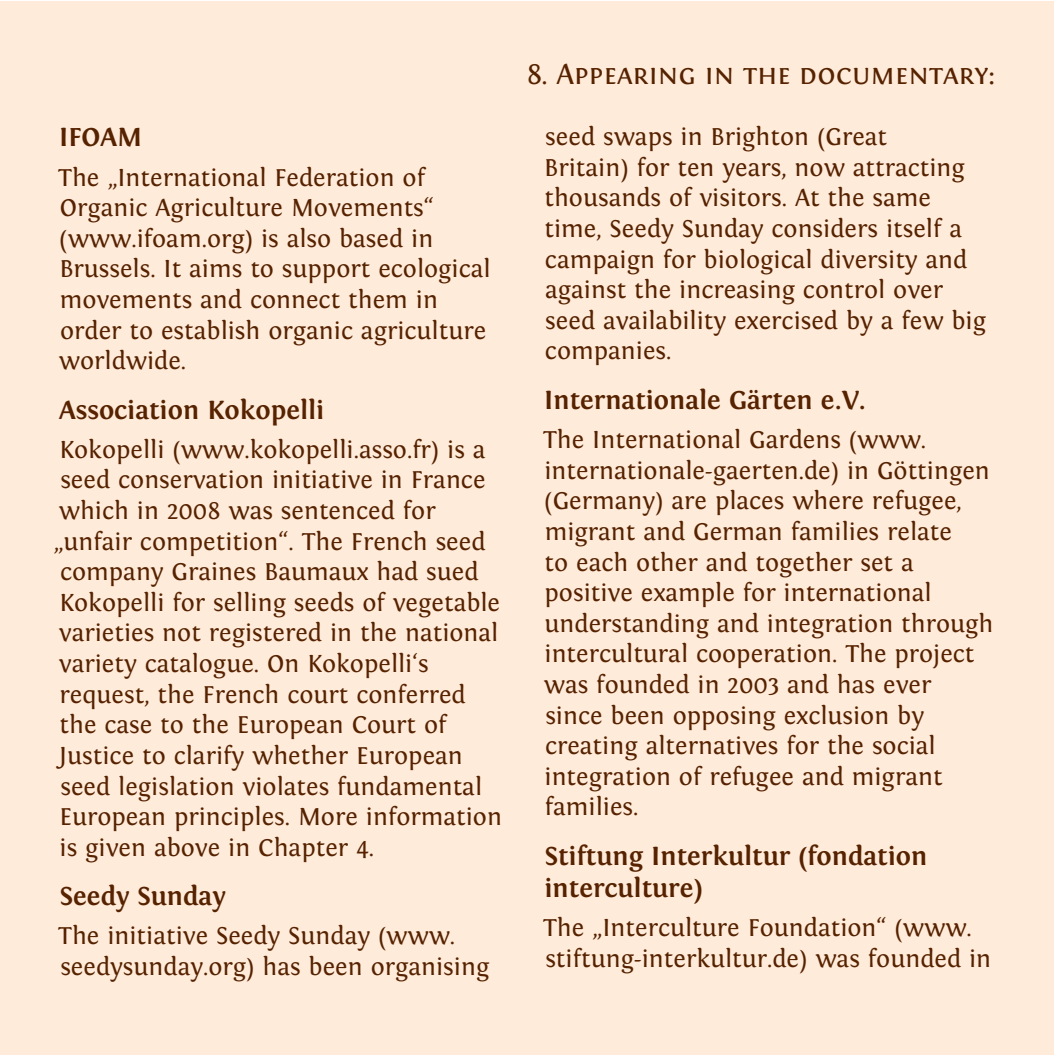
<style>
.page{position:relative;width:1055px;height:1055px;background:#fff}
.page>*{position:absolute;margin:0;border:0;box-sizing:border-box;transform-origin:0 0}
.t1{font:30px "Fontin Small Caps";color:#562200}
.t2{font:700 27px/32.4px "Fontin";color:#562200}
.t3{font:25.5px/30.6px "Fontin";color:#562200}
</style>
<div class="page">
<div style="left:0;top:2px;width:1053px;height:1052px;background:#ffebda"></div>
<p class="t2" style="left:59px;top:122px;width:84px">IFOAM</p>
<p class="t3" style="left:58px;top:162px;width:434px">The „International Federation of<br>Organic Agriculture Movements“ (www.ifoam.org) is also based in<br>Brussels. It aims to support ecological movements and connect them in order to establish organic agriculture worldwide.</p>
<p class="t2" style="left:59px;top:394px;width:267px">Association Kokopelli</p>
<p class="t3" style="left:53px;top:434px;width:450px">Kokopelli (www.kokopelli.asso.fr) is a seed conservation initiative in France which in 2008 was sentenced for „unfair competition“. The French seed company Graines Baumaux had sued Kokopelli for selling seeds of vegetable varieties not registered in the national variety catalogue. On Kokopelli‘s request, the French court conferred the case to the European Court of Justice to clarify whether European seed legislation violates fundamental European principles. More information is given above in Chapter 4.</p>
<p class="t2" style="left:60px;top:880px;width:167px">Seedy Sunday</p>
<p class="t3" style="left:58px;top:921px;width:433px">The initiative Seedy Sunday (www. seedysunday.org) has been organising</p>
<p class="t1" style="left:527px;top:57px;width:470px">8. Appearing in the documentary:</p>
<p class="t3" style="left:544px;top:122px;width:443px">seed swaps in Brighton (Great<br>Britain) for ten years, now attracting thousands of visitors. At the same time, Seedy Sunday considers itself a campaign for biological diversity and against the increasing control over seed availability exercised by a few big companies.</p>
<p class="t2" style="left:544px;top:384px;width:323px">Internationale Gärten e.V.</p>
<p class="t3" style="left:543px;top:425px;width:452px">The International Gardens (www. internationale-gaerten.de) in Göttingen (Germany) are places where refugee, migrant and German families relate<br>to each other and together set a positive example for international understanding and integration through intercultural cooperation. The project was founded in 2003 and has ever since been opposing exclusion by creating alternatives for the social integration of refugee and migrant families.</p>
<p class="t2" style="left:544px;top:840px;width:384px">Stiftung Interkultur (fondation interculture)</p>
<p class="t3" style="left:543px;top:913px;width:449px">The „Interculture Foundation“ (www. stiftung-interkultur.de) was founded in</p>
</div>
